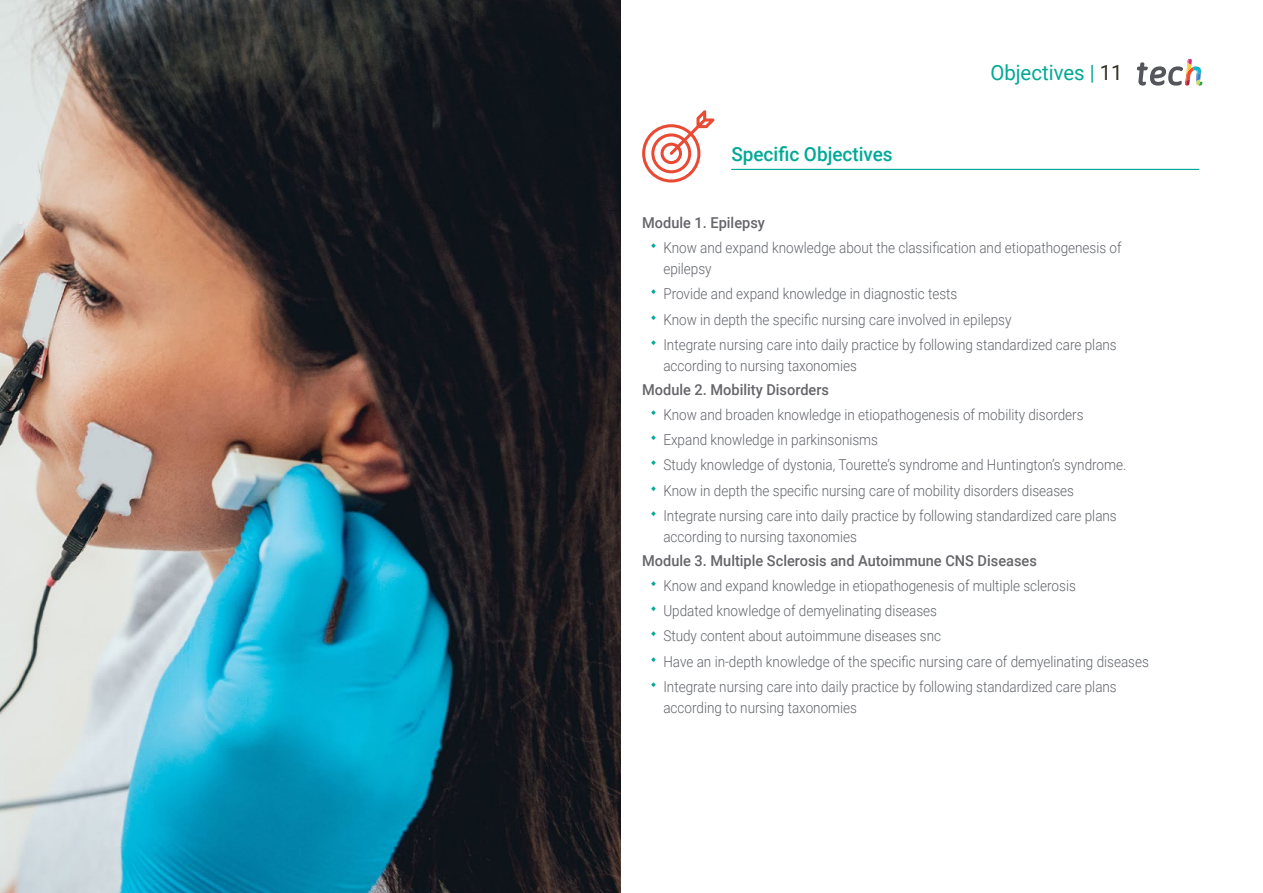
<style>
.page{position:relative;width:1263px;height:893px;background:#fff}
.page>*{position:absolute;margin:0;border:0;box-sizing:border-box;transform-origin:0 0}
.t1{font:21px "Roboto";color:#00a996}
.t2{font:500 19.5px "Roboto";color:#00a996}
.t3{font:300 15px/25.2px "Roboto";color:#61646a;scale:.9 1}
.t4{font:500 15px "Roboto";color:#65656a}
.s1{color:#312e20}
</style>
<div class="page">
<img style="left:0;top:0;width:621px;height:893px">
<svg style="left:642px;top:110px;width:72px;height:73px"></svg>
<hr style="left:731px;top:169px;width:468px;height:1px;background:#00a996">
<svg style="left:1137px;top:59px;width:65px;height:27px"></svg>
<h2 class="t2" style="left:731px;top:140px;width:163px">Specific Objectives</h2>
<h1 class="t1" style="left:990px;top:57px;width:134px">Objectives | <span class="s1">11</span></h1>
<p class="t4" style="left:642px;top:212px;width:124px">Module 1. Epilepsy</p>
<p class="t3" style="left:663px;top:237px;width:511px;line-height:21px">Know and expand knowledge about the classification and etiopathogenesis of epilepsy</p>
<p class="t3" style="left:663px;top:281px;width:505px">Provide and expand knowledge in diagnostic tests<br>Know in depth the specific nursing care involved in epilepsy<br>Integrate nursing care into daily practice by following standardized care plans</p>
<p class="t3" style="left:663px;top:352px;width:217px">according to nursing taxonomies</p>
<p class="t4" style="left:642px;top:379px;width:188px">Module 2. Mobility Disorders</p>
<p class="t3" style="left:663px;top:401px;width:516px">Know and broaden knowledge in etiopathogenesis of mobility disorders Expand knowledge in parkinsonisms<br>Study knowledge of dystonia, Tourette’s syndrome and Huntington’s syndrome.<br>Know in depth the specific nursing care of mobility disorders diseases Integrate nursing care into daily practice by following standardized care plans</p>
<p class="t3" style="left:663px;top:523px;width:217px">according to nursing taxonomies</p>
<p class="t4" style="left:642px;top:550px;width:396px">Module 3. Multiple Sclerosis and Autoimmune CNS Diseases</p>
<p class="t3" style="left:663px;top:572px;width:541px">Know and expand knowledge in etiopathogenesis of multiple sclerosis<br>Updated knowledge of demyelinating diseases<br>Study content about autoimmune diseases snc<br>Have an in-depth knowledge of the specific nursing care of demyelinating diseases Integrate nursing care into daily practice by following standardized care plans</p>
<p class="t3" style="left:663px;top:694px;width:217px">according to nursing taxonomies</p>
</div>
